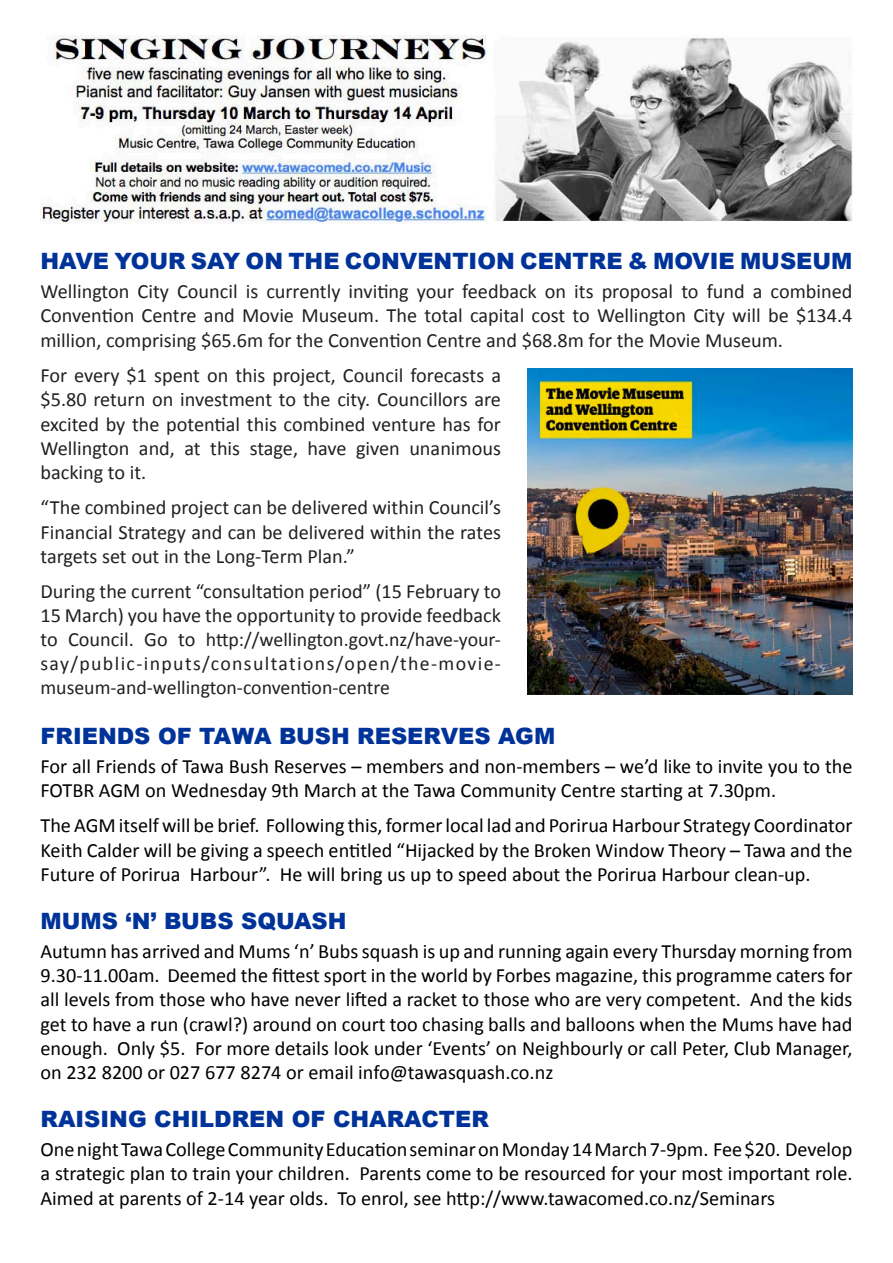
<style>
.page{position:relative;width:893px;height:1263px;background:#fff}
.page>*{position:absolute;margin:0;border:0;box-sizing:border-box;transform-origin:0 0}
.t1{font:900 22.5px "Arial";color:#039}
.t2{font:20.25px/24.3px "Calibri";color:#000;text-align:justify}
.t3{font:20.25px/24.3px "Calibri";color:#231f20;text-align:justify}
.t4{font:19.8px/24px "Calibri";color:#231f20;text-align:justify}
.s1{font-size:20.25px}
</style>
<div class="page">
<img style="left:527px;top:368px;width:325px;height:326px">
<img style="left:40px;top:35px;width:813px;height:188px">
<p class="t1" style="left:40px;top:245px;width:813px">HAVE YOUR SAY ON THE CONVENTION CENTRE &amp; MOVIE MUSEUM</p>
<p class="t3" style="left:40px;top:278px;width:813px">Wellington City Council is currently inviting your feedback on its proposal to fund a combined Convention Centre and Movie Museum. The total capital cost to Wellington City will be $134.4 million, comprising $65.6m for the Convention Centre and $68.8m for the Movie Museum.</p>
<p class="t3" style="left:40px;top:362px;width:462px">For every $1 spent on this project, Council forecasts a $5.80 return on investment to the city. Councillors are excited by the potential this combined venture has for Wellington and, at this stage, have given unanimous backing to it.</p>
<p class="t3" style="left:40px;top:494px;width:462px">“The combined project can be delivered within Council’s Financial Strategy and can be delivered within the rates targets set out in the Long-Term Plan.”</p>
<p class="t3" style="left:40px;top:578px;width:462px">During the current “consultation period” (15 February to<br>15 March) you have the opportunity to provide feedback</p>
<p class="t4" style="left:40px;top:627px;width:462px"><span class="s1">to Council. Go to</span> http://wellington.govt.nz/have-your&shy;say/public-inputs/consultations/open/the-movie&shy;museum-and-wellington-convention-centre</p>
<p class="t1" style="left:40px;top:720px;width:516px">FRIENDS OF TAWA BUSH RESERVES AGM</p>
<p class="t2" style="left:40px;top:753px;width:813px">For all Friends of Tawa Bush Reserves – members and non-members – we’d like to invite you to the<br>FOTBR AGM on Wednesday 9th March at the Tawa Community Centre starting at 7.30pm.</p>
<p class="t2" style="left:40px;top:812px;width:813px">The AGM itself will be brief. Following this, former local lad and Porirua Harbour Strategy Coordinator Keith Calder will be giving a speech entitled “Hijacked by the Broken Window Theory – Tawa and the Future of Porirua Harbour”. He will bring us up to speed about the Porirua Harbour clean-up.</p>
<p class="t1" style="left:40px;top:905px;width:308px">MUMS ‘N’ BUBS SQUASH</p>
<p class="t2" style="left:40px;top:938px;width:814px">Autumn has arrived and Mums ‘n’ Bubs squash is up and running again every Thursday morning from 9.30-11.00am. Deemed the fittest sport in the world by Forbes magazine, this programme caters for all levels from those who have never lifted a racket to those who are very competent. And the kids get to have a run (crawl?) around on court too chasing balls and balloons when the Mums have had enough. Only $5. For more details look under ‘Events’ on Neighbourly or call Peter, Club Manager, on 232 8200 or 027 677 8274 or email info@tawasquash.co.nz</p>
<p class="t1" style="left:40px;top:1103px;width:450px">RAISING CHILDREN OF CHARACTER</p>
<p class="t2" style="left:40px;top:1136px;width:813px">One night Tawa College Community Education seminar on Monday 14 March 7-9pm. Fee $20. Develop a strategic plan to train your children. Parents come to be resourced for your most important role.<br>Aimed at parents of 2-14 year olds. To enrol, see http://www.tawacomed.co.nz/Seminars</p>
</div>
